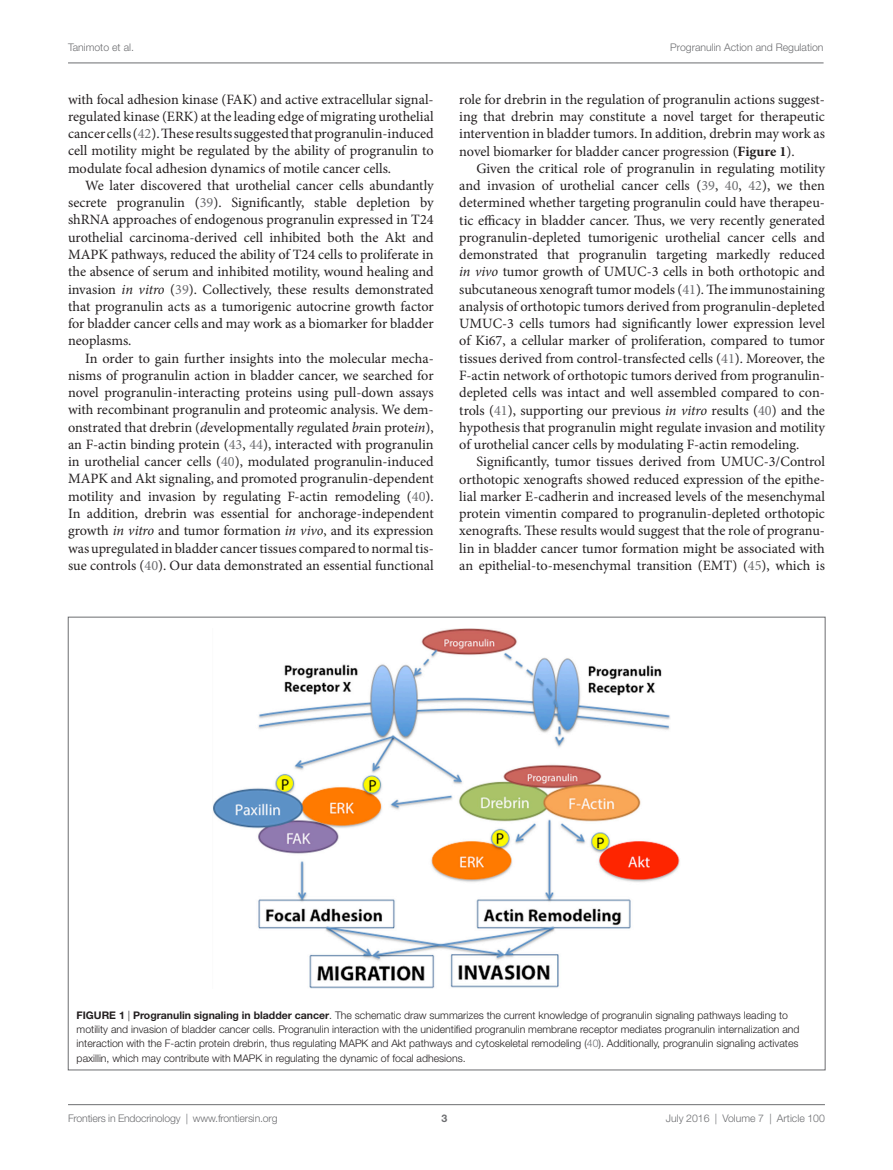
<style>
.page{position:relative;width:893px;height:1170px;background:#fff}
.page>*{position:absolute;margin:0;border:0;box-sizing:border-box;transform-origin:0 0}
.t1{font:14.25px/17.2px "Minion Pro";color:#231f20;text-align:justify}
.t2{font:300 10.5px/14.2px "Helvetica Neue LT Std";color:#231f20}
.t3{font:300 10.5px "Helvetica Neue LT Std";color:#6c6d70}
.t4{font:700 10.5px "Helvetica Neue LT Std";color:#231f20}
.t5{font:700 10.5px "Helvetica Neue LT Std";color:#6c6d70}
.s1{color:#6c6d70}
.s2{font-style:italic}
.s3{font-weight:700}
</style>
<div class="page">
<img style="left:213px;top:628px;width:467px;height:360px">
<hr style="left:68px;top:1104px;width:757px;height:1px;background:#6c6d70">
<hr style="left:68px;top:63px;width:756px;height:1px;background:#6c6d70">
<p class="t3" style="left:68px;top:41px;width:67px">Tanimoto et al.</p>
<p class="t3" style="left:670px;top:41px;width:155px">Progranulin Action and Regulation</p>
<p class="t1" style="left:68px;top:90px;width:367px">with focal adhesion kinase (FAK) and active extracellular signal&shy;regulated kinase (ERK) at the leading edge of migrating urothelial cancer cells (<span class="s1">42</span>). These results suggested that progranulin-induced cell motility might be regulated by the ability of progranulin to modulate focal adhesion dynamics of motile cancer cells.</p>
<p class="t1" style="left:68px;top:177px;width:367px;text-indent:17px">We later discovered that urothelial cancer cells abundantly secrete progranulin (<span class="s1">39</span>). Significantly, stable depletion by shRNA approaches of endogenous progranulin expressed in T24 urothelial carcinoma-derived cell inhibited both the Akt and MAPK pathways, reduced the ability of T24 cells to proliferate in the absence of serum and inhibited motility, wound healing and invasion <span class="s2">in vitro</span> (<span class="s1">39</span>). Collectively, these results demonstrated that progranulin acts as a tumorigenic autocrine growth factor for bladder cancer cells and may work as a biomarker for bladder neoplasms.</p>
<p class="t1" style="left:68px;top:349px;width:367px;text-indent:17px">In order to gain further insights into the molecular mecha&shy;nisms of progranulin action in bladder cancer, we searched for novel progranulin-interacting proteins using pull-down assays with recombinant progranulin and proteomic analysis. We dem&shy;onstrated that drebrin (<span class="s2">d</span>evelopmentally <span class="s2">re</span>gulated <span class="s2">br</span>ain prote<span class="s2">in</span>), an F-actin binding protein (<span class="s1">43</span>, <span class="s1">44</span>), interacted with progranulin in urothelial cancer cells (<span class="s1">40</span>), modulated progranulin-induced MAPK and Akt signaling, and promoted progranulin-dependent motility and invasion by regulating F-actin remodeling (<span class="s1">40</span>).<br>In addition, drebrin was essential for anchorage-independent growth <span class="s2">in vitro</span> and tumor formation <span class="s2">in vivo</span>, and its expression was upregulated in bladder cancer tissues compared to normal tis&shy;sue controls (<span class="s1">40</span>). Our data demonstrated an essential functional</p>
<p class="t1" style="left:459px;top:91px;width:367px">role for drebrin in the regulation of progranulin actions suggest&shy;ing that drebrin may constitute a novel target for therapeutic intervention in bladder tumors. In addition, drebrin may work as novel biomarker for bladder cancer progression (<span class="s3">Figure 1</span>).</p>
<p class="t1" style="left:459px;top:160px;width:367px;text-indent:17px">Given the critical role of progranulin in regulating motility and invasion of urothelial cancer cells (<span class="s1">39</span>, <span class="s1">40</span>, <span class="s1">42</span>), we then determined whether targeting progranulin could have therapeu&shy;tic efficacy in bladder cancer. Thus, we very recently generated progranulin-depleted tumorigenic urothelial cancer cells and demonstrated that progranulin targeting markedly reduced <span class="s2">in vivo</span> tumor growth of UMUC-3 cells in both orthotopic and subcutaneous xenograft tumor models (<span class="s1">41</span>). The immunostaining analysis of orthotopic tumors derived from progranulin-depleted UMUC-3 cells tumors had significantly lower expression level of Ki67, a cellular marker of proliferation, compared to tumor tissues derived from control-transfected cells (<span class="s1">41</span>). Moreover, the F-actin network of orthotopic tumors derived from progranulin&shy;depleted cells was intact and well assembled compared to con&shy;trols (<span class="s1">41</span>), supporting our previous <span class="s2">in vitro</span> results (<span class="s1">40</span>) and the hypothesis that progranulin might regulate invasion and motility of urothelial cancer cells by modulating F-actin remodeling.</p>
<p class="t1" style="left:459px;top:453px;width:367px;text-indent:17px">Significantly, tumor tissues derived from UMUC-3/Control orthotopic xenografts showed reduced expression of the epithe&shy;lial marker E-cadherin and increased levels of the mesenchymal protein vimentin compared to progranulin-depleted orthotopic xenografts. These results would suggest that the role of progranu&shy;lin in bladder cancer tumor formation might be associated with an epithelial-to-mesenchymal transition (EMT) (<span class="s1">45</span>), which is</p>
<p class="t2" style="left:77px;top:1007px;width:724px;text-indent:33px"><span class="s3">e 1</span> | <span class="s3">Progranulin signaling in bladder cancer</span>. The schematic draw summarizes the current knowledge of progranulin signaling pathways leading to motility and invasion of bladder cancer cells. Progranulin interaction with the unidentified progranulin membrane receptor mediates progranulin internalization and interaction with the F-actin protein drebrin, thus regulating MAPK and Akt pathways and cytoskeletal remodeling (<span class="s1">40</span>). Additionally, progranulin signaling activates paxillin, which may contribute with MAPK in regulating the dynamic of focal adhesions.</p>
<p class="t4" style="left:77px;top:1008px;width:18px">Figur</p>
<p class="t3" style="left:68px;top:1111px;width:211px">Frontiers in Endocrinology | www.frontiersin.org</p>
<p class="t3" style="left:666px;top:1111px;width:161px">July 2016 | Volume 7 | Article 100</p>
<p class="t5" style="left:441px;top:1111px;width:7px">3</p>
</div>
